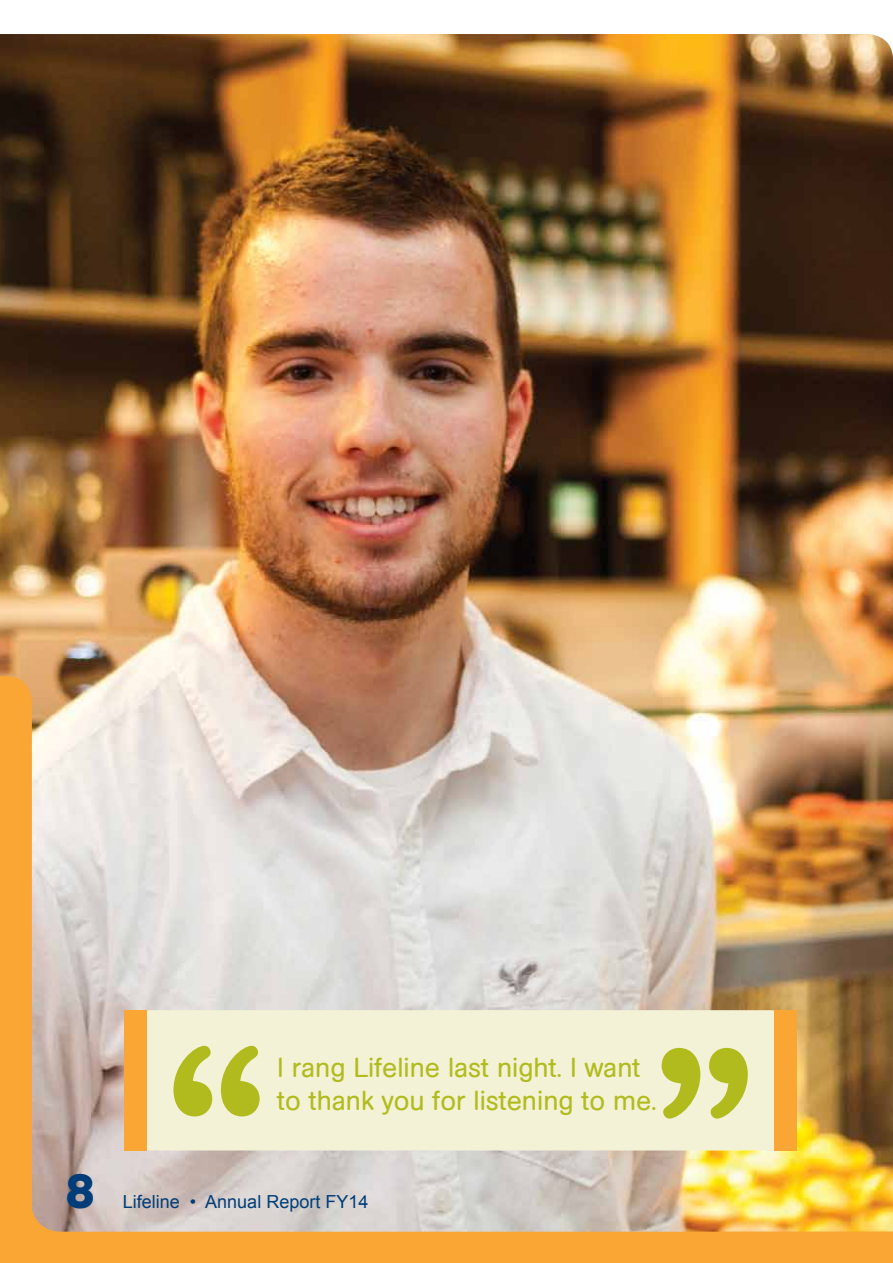
<style>
.page{position:relative;width:893px;height:1263px;background:#fff}
.page>*{position:absolute;margin:0;border:0;box-sizing:border-box;transform-origin:0 0}
.t1{font:500 228px "AG Book Rounded";color:#b2bb1e}
.t2{font:700 48px "AG Book Rounded";color:#003d79}
.t3{font:27px/33px "AG Book Rounded";color:#b2bb1e}
.t4{font:18px "Arial";color:#003d79}
</style>
<div class="page">
<img style="left:0;top:34px;width:893px;height:642px">
<img style="left:0;top:676px;width:893px;height:587px">
<h2 class="t2" style="left:66px;top:1164px;width:30px">8</h2>
<h1 class="t1" style="left:167px;top:996px;width:101px">“</h1>
<p class="t3" style="left:277px;top:1052px;width:381px">I rang Lifeline last night. I want to thank you for listening to me.</p>
<h1 class="t1" style="left:754px;top:1168px;width:101px;rotate:-180deg">“</h1>
<p class="t4" style="left:123px;top:1190px;width:247px">Lifeline • Annual Report FY14</p>
</div>
